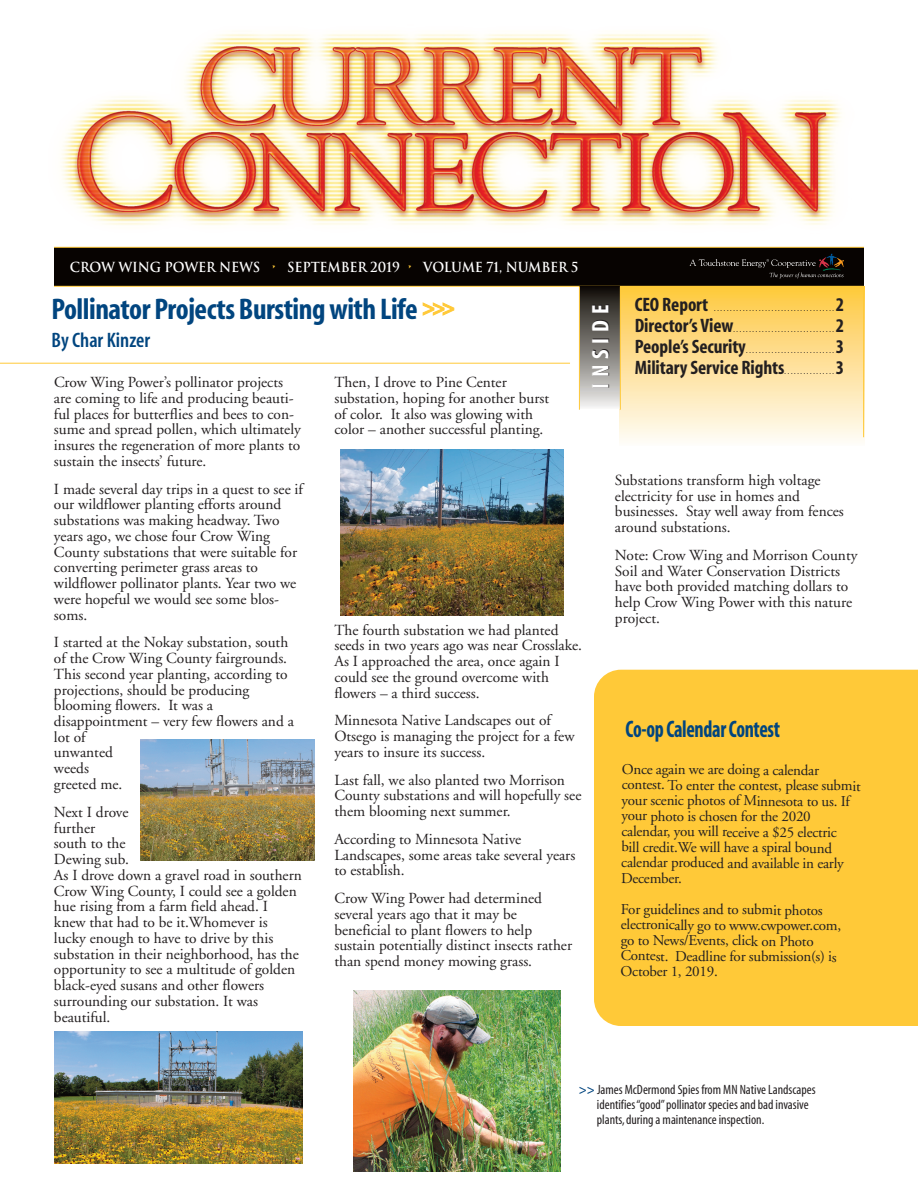
<style>
.page{position:relative;width:918px;height:1188px;background:#fff}
.page>*{position:absolute;margin:0;border:0;box-sizing:border-box;transform-origin:0 0}
.t1{font:700 condensed 30px "Myriad";letter-spacing:-.015em;color:#01457f}
.t2{font:700 condensed 24px "Myriad";letter-spacing:-.015em;color:#01457f;scale:.84 1}
.t3{font:700 condensed 24px "Myriad";letter-spacing:.25em;color:#fff}
.t4{font:600 condensed 21px "Myriad";color:#01457f}
.t5{font:700 condensed 19.5px "Myriad";letter-spacing:-.005em;color:#231f20}
.t6{font:15.3px/15.8px "Adobe Garamond";color:#231f20}
.t7{font:15px/15.5px "Adobe Garamond";letter-spacing:-.02em;color:#231f20}
.t8{font:condensed 13.5px/15px "Myriad";color:#231f20}
.t9{font:700 13.5px "Trajan";letter-spacing:-.015em;color:#fff;scale:.95 1}
.t10{font:700 condensed 6px "Myriad";color:#231f20}
.s1{color:#ffc938}
.s2{font-size:22.5px;color:#ffc938}
.s3{font-weight:600;color:#01457f}
</style>
<div class="page">
<img style="left:54px;top:34px;width:810px;height:213px">
<div style="left:54px;top:247px;width:810px;height:39px;background:#070301"></div>
<svg style="left:690px;top:254px;width:154px;height:24px"></svg>
<hr style="left:54px;top:247px;width:810px;height:1px;background:#ffc938">
<hr style="left:0;top:363px;width:570px;height:1px;background:#ffc938">
<hr style="left:54px;top:286px;width:810px;height:1px;background:#ffc938">
<div style="left:620px;top:286px;width:244px;height:160px;background:linear-gradient(to bottom,#fec83f,#fefcf8)"></div>
<div style="left:579px;top:286px;width:41px;height:122px;background:linear-gradient(to bottom,#110d06,#e9e8e6)"></div>
<hr style="left:863px;top:286px;width:1px;height:151px;background:#ffc938">
<hr style="left:579px;top:286px;width:1px;height:124px;background:#ffc938">
<hr style="left:620px;top:286px;width:1px;height:124px;background:#ffc938">
<div style="left:594px;top:670px;width:324px;height:356px;background:#ffc938"></div>
<img style="left:141px;top:739px;width:174px;height:121px">
<img style="left:54px;top:1032px;width:249px;height:131px">
<img style="left:341px;top:449px;width:223px;height:166px">
<img style="left:353px;top:991px;width:207px;height:180px">
<p class="t9" style="left:70px;top:259px;width:537px">CROW WING POWER NEWS <span class="s1">•</span> SEPTEMBER 2019 <span class="s1">•</span> VOLUME 71, NUMBER 5</p>
<h1 class="t1" style="left:52px;top:298px;width:405px">Pollinator Projects Burstingwith Life <span class="s2">&gt;&gt;&gt;</span></h1>
<h3 class="t4" style="left:52px;top:333px;width:100px">By Char Kinzer</h3>
<p class="t6" style="left:54px;top:376px;width:248px">Crow Wing Power’s pollinator projects are coming to life and producing beauti&shy;ful places for butterflies and bees to con&shy;sume and spread pollen, which ultimately insures the regeneration of more plants to sustain the insects’ future.</p>
<p class="t6" style="left:54px;top:482px;width:251px">I made several day trips in a quest to see if our wildflower planting efforts around substations was making headway. Two years ago, we chose four Crow Wing County substations that were suitable for converting perimeter grass areas to wildflower pollinator plants. Year two we were hopeful we would see some blos&shy;soms.</p>
<p class="t6" style="left:54px;top:636px;width:241px">I started at the Nokay substation, south of the Crow Wing County fairgrounds.<br>This second year planting, according to projections, should be producing blooming flowers. It was a disappointment – very few flowers and a lot of<br>unwanted<br>weeds<br>greeted me.</p>
<p class="t6" style="left:54px;top:805px;width:249px">Next I drove<br>further<br>south to the<br>Dewing sub.<br>As I drove down a gravel road in southern<br>Crow Wing County, I could see a golden hue rising from a farm field ahead. I knew that had to be it.Whomever is lucky enough to have to drive by this substation in their neighborhood, has the opportunity to see a multitude of golden black-eyed susans and other flowers surrounding our substation. It was beautiful.</p>
<p class="t6" style="left:334px;top:376px;width:216px">Then, I drove to Pine Center substation, hoping for another burst of color. It also was glowing with color – another successful planting.</p>
<p class="t6" style="left:334px;top:623px;width:249px">The fourth substation we had planted seeds in two years ago was near Crosslake.<br>As I approached the area, once again I could see the ground overcome with flowers – a third success.</p>
<p class="t6" style="left:334px;top:714px;width:241px">Minnesota Native Landscapes out of<br>Otsego is managing the project for a few years to insure its success.</p>
<p class="t6" style="left:334px;top:773px;width:248px">Last fall, we also planted two Morrison<br>County substations and will hopefully see them blooming next summer.</p>
<p class="t6" style="left:334px;top:833px;width:242px">According to Minnesota Native<br>Landscapes, some areas take several years to establish.</p>
<p class="t6" style="left:334px;top:892px;width:239px">Crow Wing Power had determined several years ago that it may be beneficial to plant flowers to help sustain potentially distinct insects rather than spend money mowing grass.</p>
<h2 class="t3" style="left:592px;top:389px;width:86px;rotate:-90deg">INSIDE</h2>
<p class="t5" style="left:635px;top:297px;width:75px">CEO Report</p>
<p class="t10" style="left:714px;top:307px;width:121px">......................................</p>
<p class="t5" style="left:836px;top:297px;width:10px">2</p>
<p class="t5" style="left:635px;top:318px;width:100px">Director’s View</p>
<p class="t10" style="left:733px;top:328px;width:102px">................................</p>
<p class="t5" style="left:836px;top:318px;width:10px">2</p>
<p class="t5" style="left:635px;top:339px;width:113px">People’sSecurity</p>
<p class="t10" style="left:746px;top:349px;width:89px">............................</p>
<p class="t5" style="left:836px;top:339px;width:10px">3</p>
<p class="t5" style="left:635px;top:360px;width:151px">MilitaryService Rights</p>
<p class="t10" style="left:785px;top:370px;width:51px">................</p>
<p class="t5" style="left:836px;top:360px;width:10px">3</p>
<p class="t6" style="left:615px;top:473px;width:230px">Substations transform high voltage electricity for use in homes and businesses. Stay well away from fences around substations.</p>
<p class="t6" style="left:615px;top:548px;width:244px">Note: Crow Wing and Morrison County<br>Soil and Water Conservation Districts have both provided matching dollars to help Crow Wing Power with this nature project.</p>
<h2 class="t2" style="left:626px;top:721px;width:185px">Co-op CalendarContest</h2>
<p class="t7" style="left:621px;top:763px;width:241px">Once again we are doing a calendar contest. To enter the contest, please submit your scenic photos of Minnesota to us. If your photo is chosen for the 2020 calendar, you will receive a $25 electric<br>bill credit.We will have a spiral bound calendar produced and available in early December.</p>
<p class="t7" style="left:621px;top:903px;width:222px">For guidelines and to submit photos electronically go to www.cwpower.com, go to News/Events, click on Photo Contest. Deadline for submission(s) is October 1, 2019.</p>
<p class="t8" style="left:597px;top:1083px;width:220px;text-indent:-18px"><span class="s3">&gt;&gt;</span> James McDermond Spies from MN Native Landscapes identifies“good”pollinator species and bad invasive plants,during a maintenance inspection.</p>
</div>
